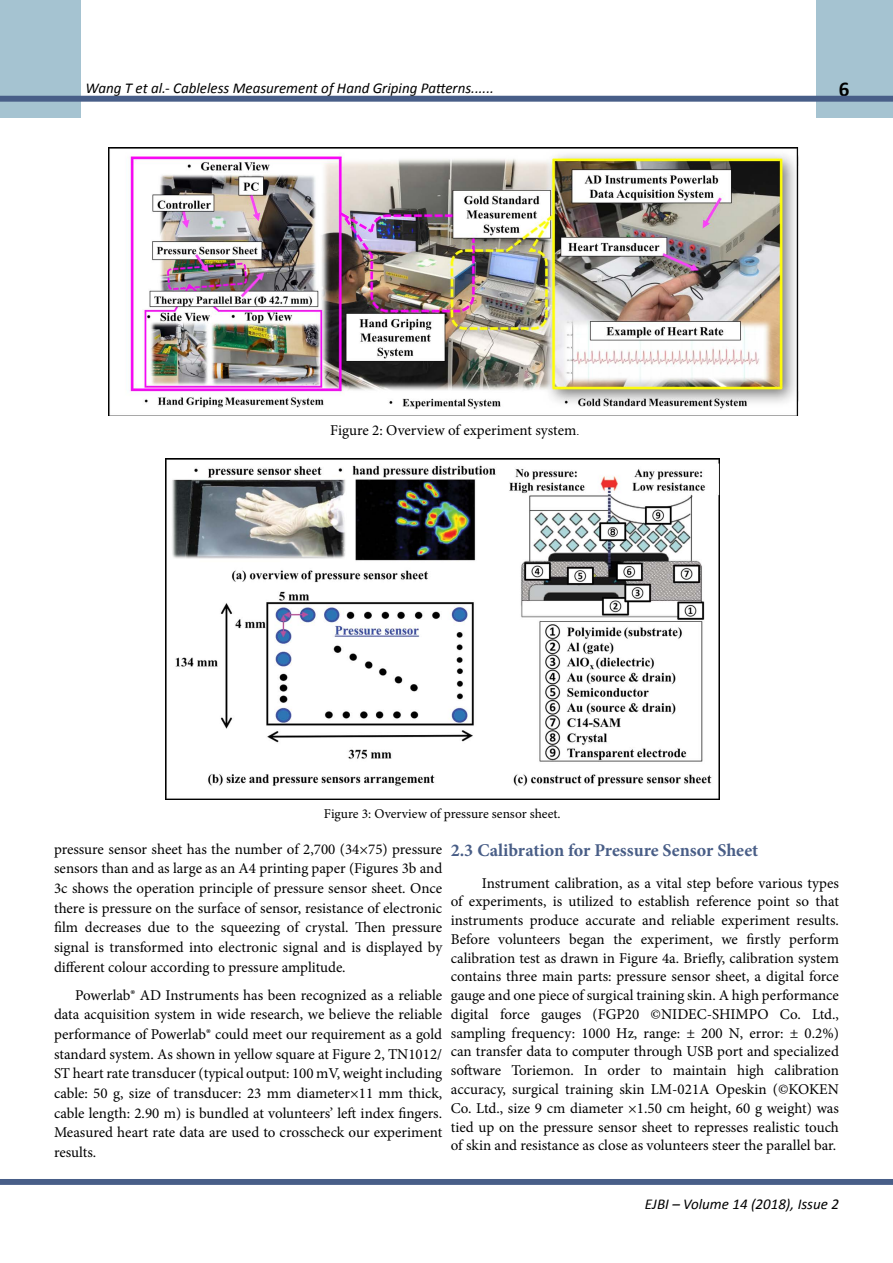
<style>
.page{position:relative;width:893px;height:1263px;background:#fff}
.page>*{position:absolute;margin:0;border:0;box-sizing:border-box;transform-origin:0 0}
.t1{font:700 21px "Calibri";color:#000}
.t2{font:700 18px "Minion Pro";color:#495e87}
.t3{font:15px/19.6px "Minion Pro";color:#000;text-align:justify}
.t4{font:italic 15px "Calibri";color:#000}
.t5{font:13.5px "Minion Pro";color:#000}
.s1{font-family:"Arial";font-size:10.5px}
</style>
<div class="page">
<div style="left:0;top:1179px;width:893px;height:6px;background:#485e88"></div>
<div style="left:0;top:0;width:81px;height:118px;background:#a5c3d1"></div>
<div style="left:816px;top:0;width:77px;height:118px;background:#a5c3d1"></div>
<div style="left:0;top:96px;width:893px;height:6px;background:#485e88"></div>
<img style="left:109px;top:148px;width:690px;height:268px">
<img style="left:165px;top:459px;width:554px;height:340px">
<p class="t4" style="left:86px;top:78px;width:410px">Wang T et al.- Cableless Measurement of Hand Griping Patterns......</p>
<h1 class="t1" style="left:839px;top:75px;width:12px">6</h1>
<p class="t3" style="left:330px;top:421px;width:251px">Figure 2: Overview of experiment system<span class="s1">.</span></p>
<p class="t5" style="left:324px;top:804px;width:238px">Figure 3: Overview of pressure sensor sheet.</p>
<p class="t3" style="left:54px;top:839px;width:390px">pressure sensor sheet has the number of 2,700 (34×75) pressure sensors than and as large as an A4 printing paper (Figures 3b and 3c shows the operation principle of pressure sensor sheet. Once there is pressure on the surface of sensor, resistance of electronic film decreases due to the squeezing of crystal. Then pressure signal is transformed into electronic signal and is displayed by different colour according to pressure amplitude.</p>
<p class="t3" style="left:54px;top:985px;width:390px;text-indent:21px">Powerlab® AD Instruments has been recognized as a reliable data acquisition system in wide research, we believe the reliable performance of Powerlab® could meet our requirement as a gold standard system. As shown in yellow square at Figure 2, TN1012/ ST heart rate transducer (typical output: 100 mV, weight including cable: 50 g, size of transducer: 23 mm diameter×11 mm thick, cable length: 2.90 m) is bundled at volunteers’ left index fingers.<br>Measured heart rate data are used to crosscheck our experiment results.</p>
<p class="t2" style="left:451px;top:838px;width:309px">2.3 Calibration for Pressure Sensor Sheet</p>
<p class="t3" style="left:451px;top:874px;width:390px;line-height:18.8px;text-indent:31px">Instrument calibration, as a vital step before various types of experiments, is utilized to establish reference point so that instruments produce accurate and reliable experiment results.<br>Before volunteers began the experiment, we firstly perform calibration test as drawn in Figure 4a. Briefly, calibration system contains three main parts: pressure sensor sheet, a digital force gauge and one piece of surgical training skin. A high performance digital force gauges (FGP20 ©NIDEC-SHIMPO Co. Ltd., sampling frequency: 1000 Hz, range: ± 200 N, error: ± 0.2%) can transfer data to computer through USB port and specialized software Toriemon. In order to maintain high calibration accuracy, surgical training skin LM-021A Opeskin (©KOKEN Co. Ltd., size 9 cm diameter ×1.50 cm height, 60 g weight) was tied up on the pressure sensor sheet to represses realistic touch of skin and resistance as close as volunteers steer the parallel bar.</p>
<p class="t4" style="left:645px;top:1194px;width:196px">EJBI – Volume 14 (2018), Issue 2</p>
</div>
